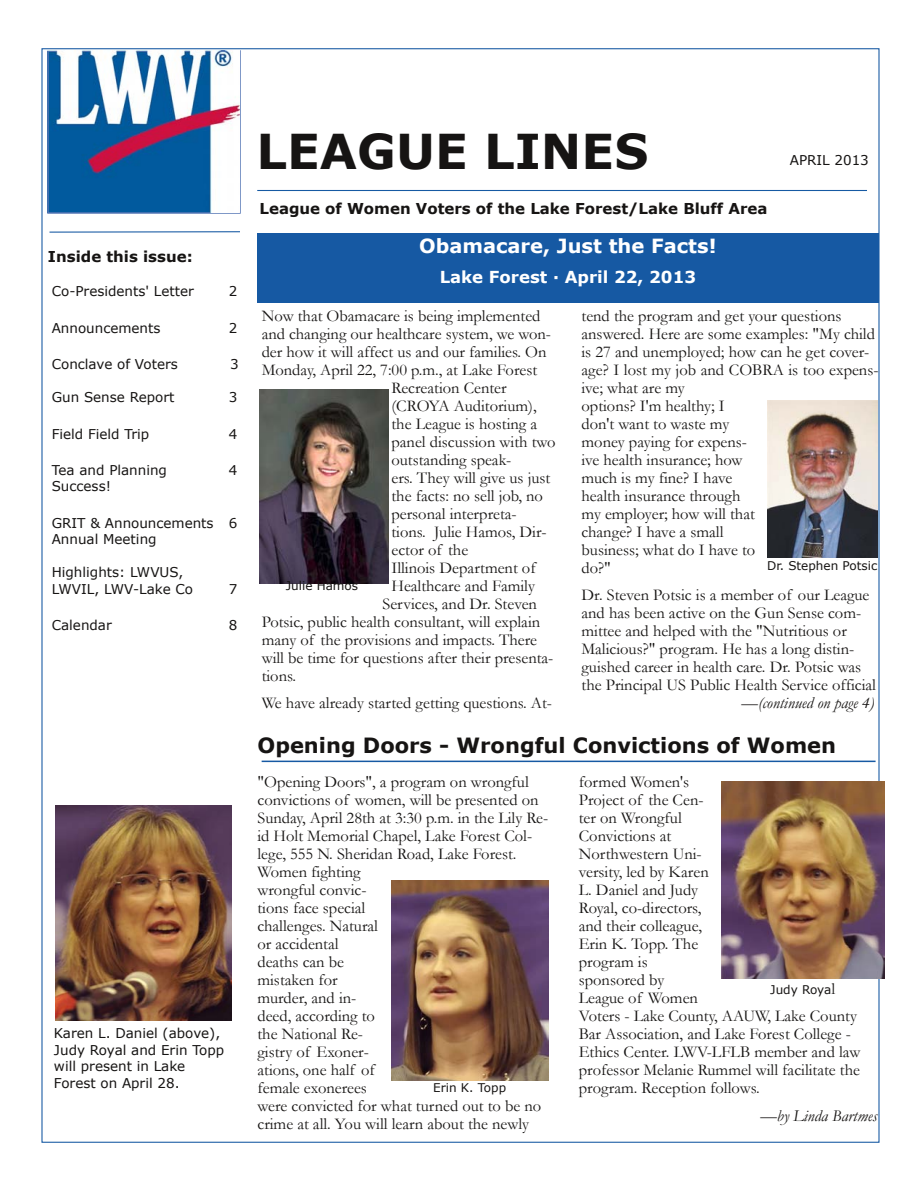
<style>
.page{position:relative;width:918px;height:1188px;background:#fff}
.page>*{position:absolute;margin:0;border:0;box-sizing:border-box;transform-origin:0 0}
.t1{font:700 48px "Verdana";color:#161413}
.t2{font:700 21px "Verdana";color:#161413}
.t3{font:700 19.5px "Verdana";color:#fff}
.t4{font:16.5px/18px "Garamond";color:#161413}
.t5{font:italic 16.5px "Garamond";color:#161413}
.t6{font:700 16.5px "Verdana";color:#fff}
.t7{font:700 15px "Verdana";color:#161413}
.t8{font:13.5px/16.5px "Verdana";color:#161413}
.t9{font:12px "Verdana";color:#161413}
.s1{font-family:"Garamond";font-size:16.5px}
</style>
<div class="page">
<img style="left:50px;top:53px;width:188px;height:158px">
<div style="left:47px;top:50px;width:194px;height:164px;border:2px solid #5576b5"></div>
<hr style="left:49px;top:231px;width:191px;height:2px;background:#1659a3">
<hr style="left:257px;top:190px;width:610px;height:1px;background:#1659a3">
<div style="left:258px;top:234px;width:621px;height:69px;background:#1659a3"></div>
<hr style="left:262px;top:761px;width:614px;height:1px;background:#1659a3">
<img style="left:56px;top:805px;width:176px;height:216px">
<img style="left:391px;top:880px;width:157px;height:201px">
<img style="left:721px;top:781px;width:164px;height:198px">
<img style="left:259px;top:390px;width:129px;height:194px">
<img style="left:768px;top:401px;width:109px;height:156px">
<p class="t7" style="left:48px;top:245px;width:146px">Inside this issue:</p>
<p class="t8" style="left:52px;top:283px;width:144px">Co-Presidents' Letter</p>
<p class="t8" style="left:229px;top:283px;width:10px">2</p>
<p class="t8" style="left:52px;top:320px;width:110px">Announcements</p>
<p class="t8" style="left:229px;top:320px;width:10px">2</p>
<p class="t8" style="left:52px;top:356px;width:128px">Conclave of Voters</p>
<p class="t8" style="left:230px;top:356px;width:10px">3</p>
<p class="t8" style="left:52px;top:389px;width:124px">Gun Sense Report</p>
<p class="t8" style="left:229px;top:389px;width:10px">3</p>
<p class="t8" style="left:52px;top:425px;width:99px">Field Field Trip</p>
<p class="t8" style="left:229px;top:425px;width:10px">4</p>
<p class="t8" style="left:52px;top:462px;width:117px">Tea and Planning</p>
<p class="t8" style="left:229px;top:462px;width:10px">4</p>
<p class="t8" style="left:52px;top:478px;width:61px">Success!</p>
<p class="t8" style="left:52px;top:515px;width:187px">GRIT &amp; Announcements 6<br>Annual Meeting</p>
<p class="t8" style="left:52px;top:564px;width:143px">Highlights: LWVUS,<br>LWVIL, LWV-Lake Co</p>
<p class="t8" style="left:229px;top:580px;width:10px">7</p>
<p class="t8" style="left:52px;top:617px;width:62px">Calendar</p>
<p class="t8" style="left:229px;top:617px;width:10px">8</p>
<p class="t8" style="left:54px;top:1025px;width:172px">Karen L. Daniel (above),<br>Judy Royal and Erin Topp will present in Lake<br>Forest on April 28.</p>
<h1 class="t1" style="left:256px;top:117px;width:394px">LEAGUE LINES</h1>
<p class="t7" style="left:259px;top:198px;width:509px">League of Women Voters of the Lake Forest/Lake Bluff Area</p>
<p class="t3" style="left:419px;top:232px;width:299px">Obamacare, Just the Facts!</p>
<p class="t6" style="left:440px;top:266px;width:258px">Lake Forest · April 22, 2013</p>
<p class="t8" style="left:790px;top:151px;width:81px">APRIL 2013</p>
<p class="t4" style="left:262px;top:307px;width:280px">Now that Obamacare is being implemented</p>
<p class="t4" style="left:262px;top:325px;width:291px">and changing our healthcare system, we won-</p>
<p class="t4" style="left:262px;top:343px;width:286px">der how it will affect us and our families. On</p>
<p class="t4" style="left:262px;top:361px;width:277px">Monday, April 22, 7:00 p.m., at Lake Forest</p>
<p class="t4" style="left:391px;top:379px;width:117px">Recreation Center</p>
<p class="t4" style="left:391px;top:397px;width:147px">(CROYA Auditorium),</p>
<p class="t4" style="left:391px;top:415px;width:147px">the League is hosting a</p>
<p class="t4" style="left:391px;top:433px;width:166px">panel discussion with two</p>
<p class="t4" style="left:391px;top:451px;width:121px">outstanding speak-</p>
<p class="t4" style="left:391px;top:469px;width:160px">ers. They will give us just</p>
<p class="t4" style="left:391px;top:487px;width:153px">the facts: no sell job, no</p>
<p class="t4" style="left:391px;top:505px;width:127px">personal interpreta-</p>
<p class="t4" style="left:391px;top:523px;width:157px">tions. Julie Hamos, Dir-</p>
<p class="t4" style="left:391px;top:541px;width:78px">ector of the</p>
<p class="t4" style="left:391px;top:559px;width:146px">Illinois Department of</p>
<p class="t4" style="left:391px;top:577px;width:145px">Healthcare and Family</p>
<p class="t4" style="left:382px;top:595px;width:156px">Services, and Dr. Steven</p>
<p class="t4" style="left:262px;top:613px;width:280px">Potsic, public health consultant, will explain</p>
<p class="t4" style="left:262px;top:631px;width:277px">many of the provisions and impacts. There</p>
<p class="t4" style="left:262px;top:649px;width:293px">will be time for questions after their presenta-</p>
<p class="t4" style="left:262px;top:667px;width:36px">tions.</p>
<p class="t4" style="left:262px;top:694px;width:292px">We have already started getting questions. At-</p>
<p class="t9" style="left:286px;top:577px;width:74px">Julie Hamos</p>
<p class="t4" style="left:582px;top:307px;width:299px">tend the program and get your questions answered. Here are some examples: "My child is 27 and unemployed; how can he get cover&shy;age? I lost my job and COBRA is too expens&shy;ive; what are my<br>options? I'm healthy; I<br>don't want to waste my<br>money paying for expens-<br>ive health insurance; how<br>much is my fine? I have<br>health insurance through<br>my employer; how will that<br>change? I have a small<br>business; what do I have to<br>do?"</p>
<p class="t4" style="left:582px;top:586px;width:296px">Dr. Steven Potsic is a member of our League and has been active on the Gun Sense com&shy;mittee and helped with the "Nutritious or Malicious?" program. He has a long distin&shy;guished career in health care. Dr. Potsic was the Principal US Public Health Service official</p>
<p class="t9" style="left:767px;top:558px;width:112px">Dr. Stephen Potsic</p>
<p class="t5" style="left:742px;top:691px;width:134px">—(continued on page 4)</p>
<p class="t2" style="left:257px;top:730px;width:580px">Opening Doors - Wrongful Convictions of Women</p>
<p class="t4" style="left:257px;top:773px;width:292px">"Opening Doors", a program on wrongful convictions of women, will be presented on<br>Sunday, April 28th at 3:30 p.m. in the Lily Re&shy;id Holt Memorial Chapel, Lake Forest Col&shy;lege, 555 N. Sheridan Road, Lake Forest.<br>Women fighting<br>wrongful convic-<br>tions face special<br>challenges. Natural<br>or accidental<br>deaths can be<br>mistaken for<br>murder, and in-<br>deed, according to<br>the National Re-<br>gistry of Exoner-<br>ations, one half of<br>female exonerees<br>were convicted for what turned out to be no crime at all. You will learn about the newly</p>
<p class="t4" style="left:579px;top:773px;width:283px">formed Women's<br>Project of the Cen-<br>ter on Wrongful<br>Convictions at<br>Northwestern Uni-<br>versity, led by Karen<br>L. Daniel and Judy<br>Royal, co-directors,<br>and their colleague,<br>Erin K. Topp. The<br>program is<br>sponsored by<br>League of Women<br>Voters - Lake County, AAUW, Lake County<br>Bar Association, and Lake Forest College -<br>Ethics Center. LWV-LFLB member and law professor Melanie Rummel will facilitate the program. Reception follows.</p>
<p class="t9" style="left:770px;top:982px;width:66px">Judy Roya<span class="s1">l</span></p>
<p class="t9" style="left:433px;top:1080px;width:75px">Erin K. Topp</p>
<p class="t5" style="left:760px;top:1104px;width:118px">—by Linda Bartmes</p>
</div>
